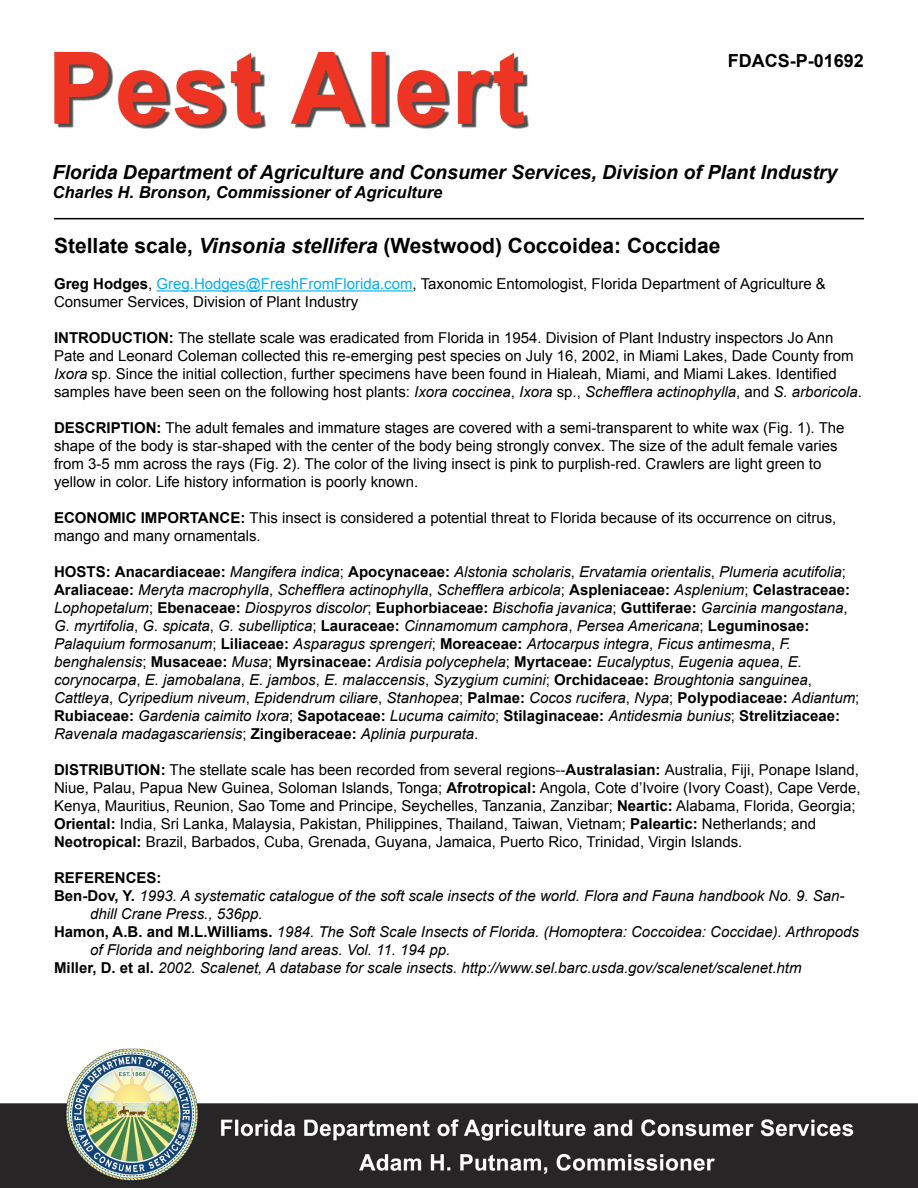
<style>
.page{position:relative;width:918px;height:1188px;background:#fff}
.page>*{position:absolute;margin:0;border:0;box-sizing:border-box;transform-origin:0 0}
.t1{font:700 21px "Arial";color:#000}
.t2{font:italic 700 19.5px "Arial";color:#000}
.t3{font:700 18px "Arial";color:#000}
.t4{font:italic 700 16.5px "Arial";color:#000}
.t5{font:15px/18px "Arial";color:#000}
.t6{font:italic 15px/18px "Arial";color:#000}
.t7{font:700 15px "Arial";color:#000}
.s1{font-style:italic}
.s2{font-weight:700}
.s3{color:#00aeef}
.s4{font-weight:700;font-style:normal}
.s5{font-style:normal}
</style>
<div class="page">
<hr style="left:157px;top:290px;width:256px;height:1px;background:#00aeef">
<img style="left:54px;top:51px;width:475px;height:78px">
<hr style="left:54px;top:218px;width:810px;height:1px;background:#000">
<img style="left:0;top:1048px;width:918px;height:140px">
<p class="t3" style="left:728px;top:49px;width:138px">FDACS-P-01692</p>
<h2 class="t2" style="left:52px;top:159px;width:786px">Florida Department of Agriculture and Consumer Services, Division of Plant Industry</h2>
<p class="t4" style="left:52px;top:182px;width:391px">Charles H. Bronson, Commissioner of Agriculture</p>
<h1 class="t1" style="left:54px;top:232px;width:668px">Stellate scale, <span class="s1">Vinsonia stellifera</span> (Westwood) Coccoidea: Coccidae</h1>
<p class="t5" style="left:54px;top:275px;width:773px"><span class="s2">Greg Hodges</span>, <span class="s3">Greg.Hodges@FreshFromFlorida.com</span>, Taxonomic Entomologist, Florida Department of Agriculture &amp;<br>Consumer Services, Division of Plant Industry</p>
<p class="t5" style="left:54px;top:329px;width:809px"><span class="s2">INTRODUCTION:</span> The stellate scale was eradicated from Florida in 1954. Division of Plant Industry inspectors Jo Ann Pate and Leonard Coleman collected this re-emerging pest species on July 16, 2002, in Miami Lakes, Dade County from <span class="s1">Ixora</span> sp. Since the initial collection, further specimens have been found in Hialeah, Miami, and Miami Lakes. Identified samples have been seen on the following host plants: <span class="s1">Ixora coccinea</span>, <span class="s1">Ixora</span> sp., <span class="s1">Schefflera actinophylla</span>, and <span class="s1">S. arboricola</span>.</p>
<p class="t5" style="left:54px;top:419px;width:792px"><span class="s2">DESCRIPTION:</span> The adult females and immature stages are covered with a semi-transparent to white wax (Fig. 1). The shape of the body is star-shaped with the center of the body being strongly convex. The size of the adult female varies from 3-5 mm across the rays (Fig. 2). The color of the living insect is pink to purplish-red. Crawlers are light green to yellow in color. Life history information is poorly known.</p>
<p class="t5" style="left:54px;top:509px;width:784px"><span class="s2">ECONOMIC IMPORTANCE:</span> This insect is considered a potential threat to Florida because of its occurrence on citrus, mango and many ornamentals.</p>
<p class="t6" style="left:54px;top:563px;width:807px"><span class="s4">HOSTS: Anacardiaceae:</span> Mangifera indica<span class="s5">;</span> <span class="s4">Apocynaceae:</span> Alstonia scholaris<span class="s5">,</span> Ervatamia orientalis<span class="s5">,</span> Plumeria acutifolia<span class="s5">; </span><span class="s4">Araliaceae:</span> Meryta macrophylla<span class="s5">,</span> Schefflera actinophylla<span class="s5">,</span> Schefflera arbicola<span class="s5">;</span> <span class="s4">Aspleniaceae:</span> Asplenium<span class="s5">;</span> <span class="s4">Celastraceae:<br></span>Lophopetalum<span class="s5">;</span> <span class="s4">Ebenaceae:</span> Diospyros discolor<span class="s5">;</span> <span class="s4">Euphorbiaceae:</span> Bischofia javanica<span class="s5">;</span> <span class="s4">Guttiferae:</span> Garcinia mangostana<span class="s5">, </span>G. myrtifolia<span class="s5">,</span> G. spicata<span class="s5">,</span> G. subelliptica<span class="s5">;</span> <span class="s4">Lauraceae:</span> Cinnamomum camphora<span class="s5">,</span> Persea Americana<span class="s5">;</span> <span class="s4">Leguminosae:<br></span>Palaquium formosanum<span class="s5">;</span> <span class="s4">Liliaceae:</span> Asparagus sprengeri<span class="s5">;</span> <span class="s4">Moreaceae:</span> Artocarpus integra<span class="s5">,</span> Ficus antimesma<span class="s5">,</span> F. benghalensis<span class="s5">;</span> <span class="s4">Musaceae:</span> Musa<span class="s5">;</span> <span class="s4">Myrsinaceae:</span> Ardisia polycephela<span class="s5">;</span> <span class="s4">Myrtaceae:</span> Eucalyptus<span class="s5">,</span> Eugenia aquea<span class="s5">,</span> E. corynocarpa<span class="s5">,</span> E. jamobalana<span class="s5">,</span> E. jambos<span class="s5">,</span> E. malaccensis<span class="s5">,</span> Syzygium cumini<span class="s5">;</span> <span class="s4">Orchidaceae:</span> Broughtonia sanguinea<span class="s5">, </span>Cattleya<span class="s5">,</span> Cyripedium niveum<span class="s5">,</span> Epidendrum ciliare<span class="s5">,</span> Stanhopea<span class="s5">;</span> <span class="s4">Palmae:</span> Cocos rucifera<span class="s5">,</span> Nypa<span class="s5">;</span> <span class="s4">Polypodiaceae:</span> Adiantum<span class="s5">; </span><span class="s4">Rubiaceae:</span> Gardenia caimito Ixora<span class="s5">;</span> <span class="s4">Sapotaceae:</span> Lucuma caimito<span class="s5">;</span> <span class="s4">Stilaginaceae:</span> Antidesmia bunius<span class="s5">;</span> <span class="s4">Strelitziaceae:<br></span>Ravenala madagascariensis<span class="s5">;</span> <span class="s4">Zingiberaceae:</span> Aplinia purpurata<span class="s5">.</span></p>
<p class="t5" style="left:54px;top:761px;width:808px"><span class="s2">DISTRIBUTION:</span> The stellate scale has been recorded from several regions--<span class="s2">Australasian:</span> Australia, Fiji, Ponape Island, Niue, Palau, Papua New Guinea, Soloman Islands, Tonga; <span class="s2">Afrotropical:</span> Angola, Cote d’Ivoire (Ivory Coast), Cape Verde, Kenya, Mauritius, Reunion, Sao Tome and Principe, Seychelles, Tanzania, Zanzibar; <span class="s2">Neartic:</span> Alabama, Florida, Georgia; <span class="s2">Oriental:</span> India, Sri Lanka, Malaysia, Pakistan, Philippines, Thailand, Taiwan, Vietnam; <span class="s2">Paleartic:</span> Netherlands; and <span class="s2">Neotropical:</span> Brazil, Barbados, Cuba, Grenada, Guyana, Jamaica, Puerto Rico, Trinidad, Virgin Islands.</p>
<p class="t7" style="left:54px;top:868px;width:109px">REFERENCES:</p>
<p class="t6" style="left:54px;top:887px;width:792px"><span class="s4">Ben-Dov, Y.</span> 1993. A systematic catalogue of the soft scale insects of the world. Flora and Fauna handbook No. 9. San-</p>
<p class="t6" style="left:90px;top:905px;width:174px">dhill Crane Press., 536pp.</p>
<p class="t6" style="left:54px;top:923px;width:806px"><span class="s4">Hamon, A.B. and M.L.Williams.</span> 1984. The Soft Scale Insects of Florida. (Homoptera: Coccoidea: Coccidae). Arthropods</p>
<p class="t6" style="left:90px;top:941px;width:362px">of Florida and neighboring land areas. Vol. 11. 194 pp.</p>
<p class="t6" style="left:54px;top:959px;width:749px"><span class="s4">Miller, D. et al.</span> 2002. Scalenet, A database for scale insects. http://www.sel.barc.usda.gov/scalenet/scalenet.htm</p>
</div>
